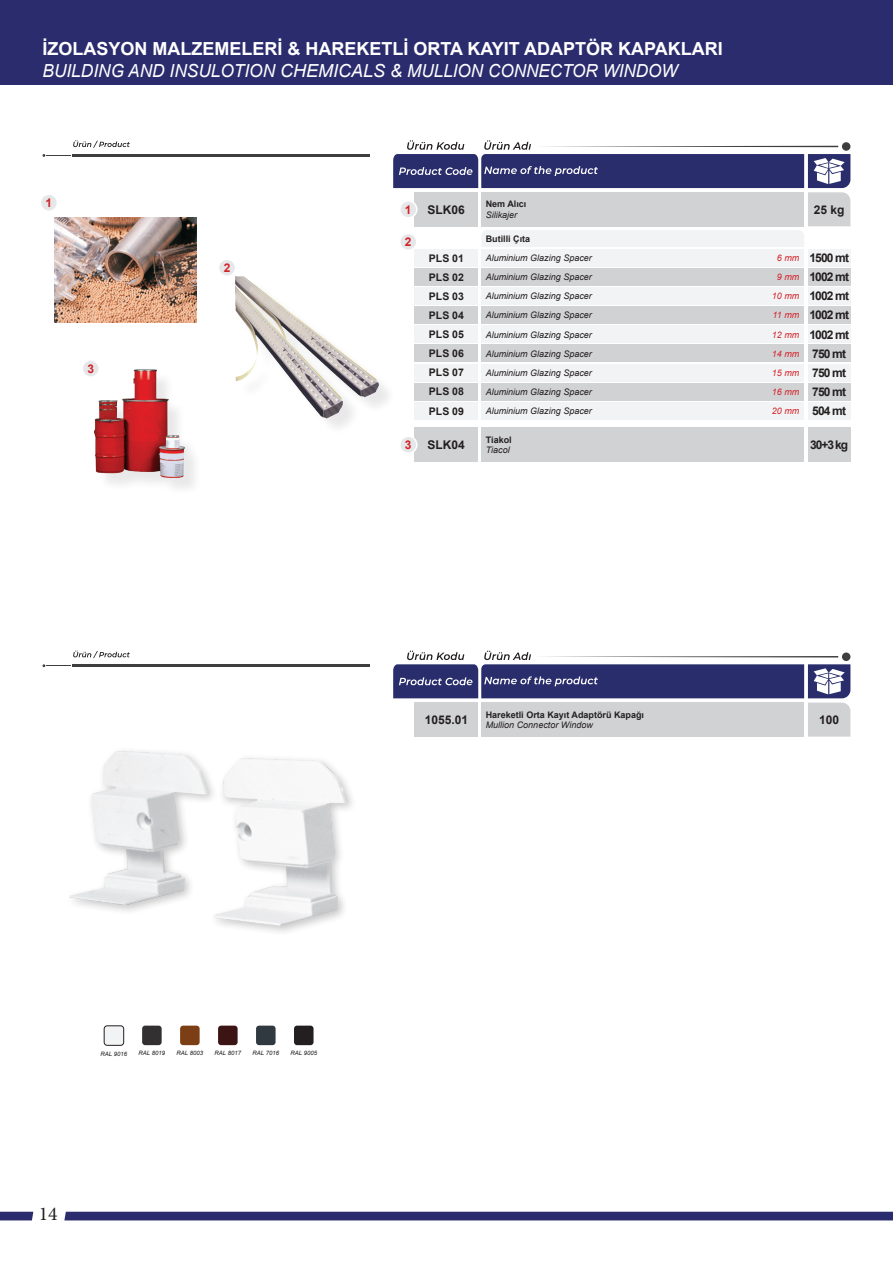
<style>
.page{position:relative;width:893px;height:1263px;background:#fff}
.page>*{position:absolute;margin:0;border:0;box-sizing:border-box;transform-origin:0 0}
.t1{font:19.5px "Minion Pro";color:#231f20}
.t2{font:700 18px/21.6px "Arial";color:#fff}
.t3{font:700 12px "Arial";letter-spacing:-.07em;color:#231f20}
.t4{font:700 12px "Arial";color:#d1232a}
.t5{font:700 10.5px "Arial";color:#231f20}
.t6{font:italic 9px "Arial";color:#231f20}
.t7{font:700 9px "Arial";color:#231f20}
.t8{font:italic 9px "Arial";color:#d1232a}
.t9{font:italic 6px "Arial";color:#231f20}
.s1{font-weight:400;font-style:italic}
</style>
<div class="page">
<div style="left:0;top:0;width:893px;height:85px;background:#2b2c6e"></div>
<div style="left:64px;top:1212px;width:829px;height:8px;background:#2b2c6e"></div>
<svg style="left:0;top:1212px;width:33px;height:8px"></svg>
<div style="left:481px;top:428px;width:323px;height:34px;background:#d1d2d4"></div>
<div style="left:481px;top:249px;width:323px;height:17px;background:#f2f3f4"></div>
<div style="left:481px;top:326px;width:323px;height:17px;background:#f2f3f4"></div>
<div style="left:481px;top:287px;width:323px;height:17px;background:#f2f3f4"></div>
<div style="left:481px;top:364px;width:323px;height:17px;background:#f2f3f4"></div>
<div style="left:481px;top:268px;width:323px;height:17px;background:#d1d2d4"></div>
<div style="left:481px;top:345px;width:323px;height:17px;background:#d1d2d4"></div>
<div style="left:481px;top:307px;width:323px;height:17px;background:#d1d2d4"></div>
<div style="left:481px;top:383px;width:323px;height:17px;background:#d1d2d4"></div>
<div style="left:481px;top:402px;width:323px;height:17px;background:#f2f3f4"></div>
<div style="left:415px;top:428px;width:63px;height:34px;background:#d1d2d4"></div>
<div style="left:415px;top:249px;width:63px;height:17px;background:#f2f3f4"></div>
<div style="left:415px;top:326px;width:63px;height:17px;background:#f2f3f4"></div>
<div style="left:415px;top:287px;width:63px;height:17px;background:#f2f3f4"></div>
<div style="left:415px;top:364px;width:63px;height:17px;background:#f2f3f4"></div>
<div style="left:415px;top:268px;width:63px;height:17px;background:#d1d2d4"></div>
<div style="left:415px;top:345px;width:63px;height:17px;background:#d1d2d4"></div>
<div style="left:415px;top:307px;width:63px;height:17px;background:#d1d2d4"></div>
<div style="left:415px;top:383px;width:63px;height:17px;background:#d1d2d4"></div>
<div style="left:415px;top:402px;width:63px;height:17px;background:#f2f3f4"></div>
<div style="left:808px;top:428px;width:42px;height:34px;background:#d1d2d4"></div>
<div style="left:808px;top:249px;width:42px;height:17px;background:#f2f3f4"></div>
<div style="left:808px;top:326px;width:42px;height:17px;background:#f2f3f4"></div>
<div style="left:808px;top:287px;width:42px;height:17px;background:#f2f3f4"></div>
<div style="left:808px;top:364px;width:42px;height:17px;background:#f2f3f4"></div>
<div style="left:808px;top:268px;width:42px;height:17px;background:#d1d2d4"></div>
<div style="left:808px;top:345px;width:42px;height:17px;background:#d1d2d4"></div>
<div style="left:808px;top:307px;width:42px;height:17px;background:#d1d2d4"></div>
<div style="left:808px;top:383px;width:42px;height:17px;background:#d1d2d4"></div>
<div style="left:808px;top:402px;width:42px;height:17px;background:#f2f3f4"></div>
<div style="left:399px;top:233px;width:19px;height:18px;border:2px solid #fff;border-radius:50%"></div>
<div style="left:400px;top:436px;width:17px;height:17px;background:#e6e7e9;border-radius:50%"></div>
<div style="left:399px;top:436px;width:19px;height:18px;border:2px solid #fff;border-radius:50%"></div>
<div style="left:40px;top:194px;width:17px;height:17px;background:#e6e7e9;border-radius:50%"></div>
<div style="left:40px;top:193px;width:18px;height:19px;border:2px solid #fff;border-radius:50%"></div>
<div style="left:219px;top:259px;width:17px;height:17px;background:#e6e7e9;border-radius:50%"></div>
<div style="left:218px;top:258px;width:18px;height:19px;border:2px solid #fff;border-radius:50%"></div>
<div style="left:82px;top:360px;width:17px;height:17px;background:#e6e7e9;border-radius:50%"></div>
<div style="left:81px;top:359px;width:19px;height:19px;border:2px solid #fff;border-radius:50%"></div>
<div style="left:97px;top:372px;width:105px;height:124px;background:#231f20;opacity:.1"></div>
<img style="left:94px;top:369px;width:90px;height:108px">
<img style="left:54px;top:217px;width:142px;height:105px">
<img style="left:236px;top:277px;width:142px;height:141px">
<hr style="left:73px;top:154px;width:297px;height:2px;background:#3e3e3f">
<svg style="left:43px;top:154px;width:28px;height:3px"></svg>
<svg style="left:73px;top:140px;width:57px;height:8px"></svg>
<svg style="left:393px;top:140px;width:457px;height:107px"></svg>
<img style="left:70px;top:751px;width:277px;height:175px">
<div style="left:142px;top:1025px;width:20px;height:20px;background:#333031;border-radius:3px"></div>
<div style="left:180px;top:1025px;width:20px;height:20px;background:#7c3e15;border-radius:3px"></div>
<div style="left:218px;top:1025px;width:20px;height:20px;background:#3c1413;border-radius:3px"></div>
<div style="left:104px;top:1026px;width:20px;height:19px;background:#f2f3f4;border-radius:3px"></div>
<div style="left:104px;top:1025px;width:20px;height:21px;border:1px solid #231f20;border-radius:3px"></div>
<div style="left:256px;top:1025px;width:20px;height:20px;background:#2f393f;border-radius:3px"></div>
<div style="left:294px;top:1025px;width:20px;height:20px;background:#231f20;border-radius:3px"></div>
<hr style="left:73px;top:665px;width:297px;height:2px;background:#3e3e3f">
<svg style="left:43px;top:664px;width:28px;height:3px"></svg>
<svg style="left:73px;top:651px;width:57px;height:7px"></svg>
<svg style="left:393px;top:651px;width:457px;height:86px"></svg>
<p class="t2" style="left:43px;top:38px;width:682px">İZOLASYON MALZEMELERİ &amp; HAREKETLİ ORTA KAYIT ADAPTÖR KAPAKLARI<br><span class="s1">BUILDING AND INSULOTION CHEMICALS &amp; MULLION CONNECTOR WINDOW</span></p>
<p class="t4" style="left:46px;top:194px;width:8px">1</p>
<p class="t4" style="left:87px;top:360px;width:8px">3</p>
<p class="t4" style="left:224px;top:259px;width:8px">2</p>
<p class="t4" style="left:405px;top:201px;width:8px">1</p>
<p class="t4" style="left:405px;top:234px;width:8px">2</p>
<p class="t3" style="left:428px;top:201px;width:39px">SLK06</p>
<p class="t5" style="left:429px;top:250px;width:37px">PLS 01</p>
<p class="t5" style="left:429px;top:270px;width:37px">PLS 02</p>
<p class="t5" style="left:429px;top:289px;width:37px">PLS 03</p>
<p class="t5" style="left:429px;top:308px;width:37px">PLS 04</p>
<p class="t5" style="left:429px;top:327px;width:37px">PLS 05</p>
<p class="t5" style="left:429px;top:346px;width:37px">PLS 06</p>
<p class="t5" style="left:429px;top:365px;width:37px">PLS 07</p>
<p class="t5" style="left:429px;top:384px;width:37px">PLS 08</p>
<p class="t5" style="left:429px;top:403px;width:37px">PLS 09</p>
<p class="t7" style="left:486px;top:198px;width:42px">Nem Alıcı</p>
<p class="t6" style="left:486px;top:209px;width:33px">Silikajer</p>
<p class="t7" style="left:486px;top:232px;width:46px">Butilli Çıta</p>
<p class="t6" style="left:486px;top:252px;width:108px">Aluminium Glazing Spacer</p>
<p class="t6" style="left:486px;top:271px;width:108px">Aluminium Glazing Spacer</p>
<p class="t6" style="left:486px;top:290px;width:108px">Aluminium Glazing Spacer</p>
<p class="t6" style="left:486px;top:309px;width:108px">Aluminium Glazing Spacer</p>
<p class="t6" style="left:486px;top:328px;width:108px">Aluminium Glazing Spacer</p>
<p class="t6" style="left:486px;top:348px;width:108px">Aluminium Glazing Spacer</p>
<p class="t6" style="left:486px;top:367px;width:108px">Aluminium Glazing Spacer</p>
<p class="t6" style="left:486px;top:386px;width:108px">Aluminium Glazing Spacer</p>
<p class="t6" style="left:486px;top:405px;width:108px">Aluminium Glazing Spacer</p>
<p class="t8" style="left:777px;top:252px;width:24px">6 mm</p>
<p class="t8" style="left:777px;top:271px;width:24px">9 mm</p>
<p class="t8" style="left:772px;top:290px;width:29px">10 mm</p>
<p class="t8" style="left:772px;top:309px;width:28px">11 mm</p>
<p class="t8" style="left:772px;top:328px;width:29px">12 mm</p>
<p class="t8" style="left:772px;top:348px;width:29px">14 mm</p>
<p class="t8" style="left:772px;top:367px;width:29px">15 mm</p>
<p class="t8" style="left:772px;top:386px;width:29px">16 mm</p>
<p class="t8" style="left:772px;top:405px;width:29px">20 mm</p>
<p class="t3" style="left:814px;top:201px;width:32px">25 kg</p>
<p class="t3" style="left:809px;top:249px;width:41px">1500 mt</p>
<p class="t3" style="left:809px;top:268px;width:41px">1002 mt</p>
<p class="t3" style="left:809px;top:288px;width:41px">1002 mt</p>
<p class="t3" style="left:809px;top:307px;width:41px">1002 mt</p>
<p class="t3" style="left:809px;top:326px;width:41px">1002 mt</p>
<p class="t3" style="left:812px;top:345px;width:35px">750 mt</p>
<p class="t3" style="left:812px;top:364px;width:35px">750 mt</p>
<p class="t3" style="left:812px;top:383px;width:35px">750 mt</p>
<p class="t3" style="left:812px;top:402px;width:35px">504 mt</p>
<p class="t4" style="left:405px;top:436px;width:8px">3</p>
<p class="t3" style="left:428px;top:436px;width:39px">SLK04</p>
<p class="t7" style="left:486px;top:433px;width:28px">Tiakol</p>
<p class="t6" style="left:486px;top:444px;width:26px">Tiacol</p>
<p class="t3" style="left:810px;top:436px;width:39px">30+3 kg</p>
<p class="t7" style="left:486px;top:708px;width:160px">Hareketli Orta Kayıt Adaptörü Kapağı</p>
<p class="t6" style="left:486px;top:719px;width:109px">Mullion Connector Window</p>
<p class="t3" style="left:425px;top:711px;width:45px">1055.01</p>
<p class="t3" style="left:819px;top:711px;width:22px">100</p>
<p class="t9" style="left:101px;top:1049px;width:28px">RAL 9016</p>
<p class="t9" style="left:139px;top:1049px;width:28px">RAL 8019</p>
<p class="t9" style="left:177px;top:1049px;width:28px">RAL 8003</p>
<p class="t9" style="left:215px;top:1049px;width:28px">RAL 8017</p>
<p class="t9" style="left:252px;top:1049px;width:28px">RAL 7016</p>
<p class="t9" style="left:290px;top:1049px;width:28px">RAL 9005</p>
<p class="t1" style="left:39px;top:1201px;width:20px">14</p>
</div>
